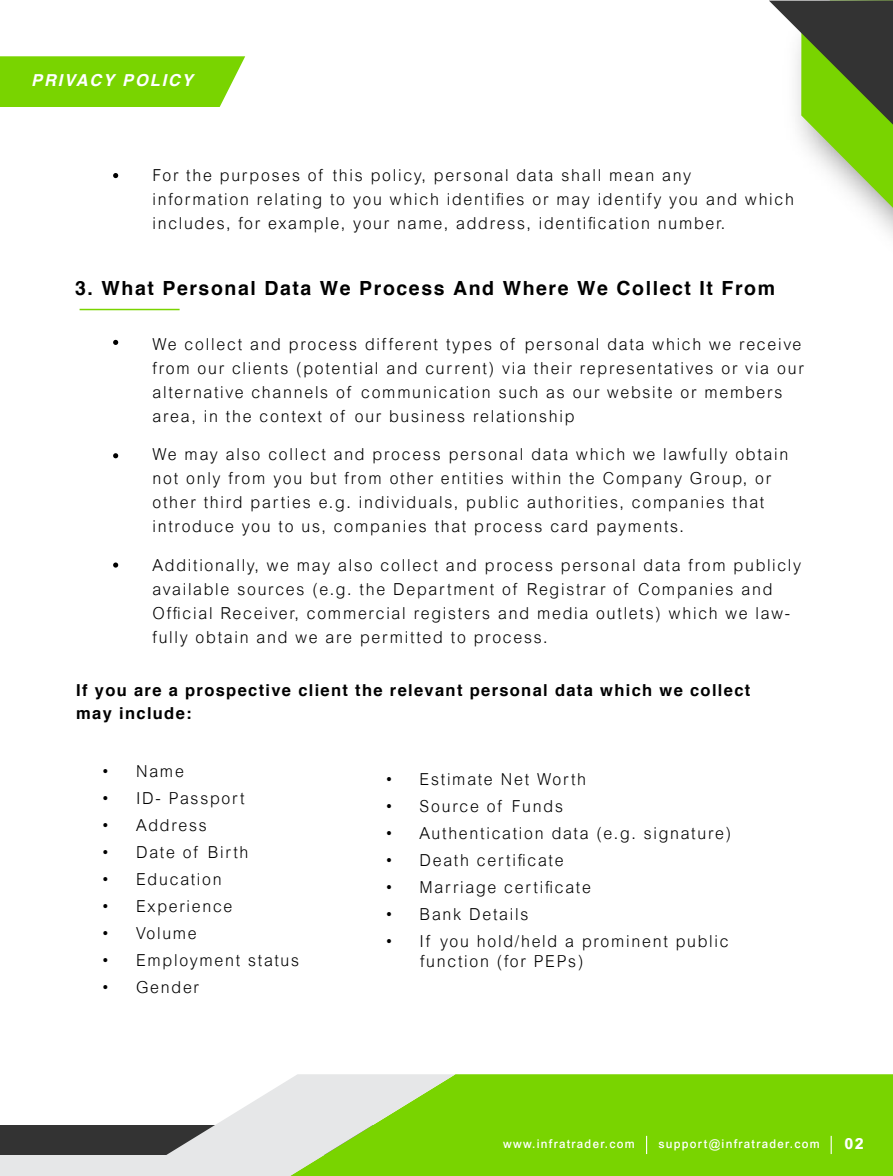
<style>
.page{position:relative;width:893px;height:1176px;background:#fff}
.page>*{position:absolute;margin:0;border:0;box-sizing:border-box;transform-origin:0 0}
.t1{font:700 19.5px "Helvetica";letter-spacing:.08em;color:#000}
.t2{font:300 16.5px/24px "Arial";letter-spacing:.11em;color:#000}
.t3{font:700 16.5px/22.5px "Helvetica";letter-spacing:.08em;color:#000}
.t4{font:italic 700 16.5px "Helvetica";letter-spacing:.11em;color:#fff}
.t5{font:800 15px "Arial";color:#fff}
.t6{font:500 12px "Arial";letter-spacing:.11em;color:#fff}
</style>
<div class="page">
<div style="left:0;top:1125px;width:892px;height:51px;background:#333"></div>
<div style="left:0;top:1156px;width:892px;height:20px;background:#e6e7e8"></div>
<div style="left:455px;top:1074px;width:437px;height:102px;background:#79d400"></div>
<svg style="left:132px;top:1074px;width:323px;height:102px"></svg>
<svg style="left:0;top:56px;width:245px;height:51px;background:#80d60e"></svg>
<svg style="left:646px;top:1136px;width:1px;height:18px"></svg>
<svg style="left:830px;top:1136px;width:1px;height:18px"></svg>
<svg style="left:769px;top:1px;width:123px;height:207px"></svg>
<hr style="left:80px;top:309px;width:99px;height:1px;background:#79d400">
<svg style="left:113px;top:173px;width:5px;height:5px"></svg>
<svg style="left:113px;top:340px;width:5px;height:5px"></svg>
<svg style="left:113px;top:453px;width:5px;height:5px"></svg>
<svg style="left:113px;top:562px;width:5px;height:6px"></svg>
<p class="t4" style="left:31px;top:67px;width:163px">PRIVACY POLICY</p>
<p class="t2" style="left:152px;top:163px;width:642px">For the purposes of this policy, personal data shall mean any<br>information relating to you which identifies or may identify you and which includes, for example, your name, address, identification number.</p>
<p class="t1" style="left:75px;top:275px;width:701px">3. What Personal Data We Process And Where We Collect It From</p>
<p class="t2" style="left:152px;top:332px;width:652px">We collect and process different types of personal data which we receive from our clients (potential and current) via their representatives or via our alternative channels of communication such as our website or members area, in the context of our business relationship</p>
<p class="t2" style="left:152px;top:442px;width:637px">We may also collect and process personal data which we lawfully obtain not only from you but from other entities within the Company Group, or other third parties e.g. individuals, public authorities, companies that introduce you to us, companies that process card payments.</p>
<p class="t2" style="left:152px;top:553px;width:650px">Additionally, we may also collect and process personal data from publicly available sources (e.g. the Department of Registrar of Companies and Official Receiver, commercial registers and media outlets) which we law&shy;fully obtain and we are permitted to process.</p>
<p class="t3" style="left:76px;top:679px;width:675px">If you are a prospective client the relevant personal data which we collect may include:</p>
<p class="t2" style="left:102px;top:760px;width:84px">• Name</p>
<p class="t2" style="left:102px;top:787px;width:144px">• ID- Passport</p>
<p class="t2" style="left:102px;top:814px;width:107px">• Address</p>
<p class="t2" style="left:102px;top:841px;width:148px">• Date of Birth</p>
<p class="t2" style="left:102px;top:868px;width:122px">• Education</p>
<p class="t2" style="left:102px;top:895px;width:132px">• Experience</p>
<p class="t2" style="left:102px;top:922px;width:97px">• Volume</p>
<p class="t2" style="left:102px;top:949px;width:199px">• Employment status</p>
<p class="t2" style="left:102px;top:976px;width:99px">• Gender</p>
<p class="t2" style="left:385px;top:767px;width:202px">• Estimate Net Worth</p>
<p class="t2" style="left:385px;top:794px;width:179px">• Source of Funds</p>
<p class="t2" style="left:385px;top:821px;width:347px">• Authentication data (e.g. signature)</p>
<p class="t2" style="left:385px;top:848px;width:180px">• Death certificate</p>
<p class="t2" style="left:385px;top:875px;width:207px">• Marriage certificate</p>
<p class="t2" style="left:385px;top:902px;width:145px">• Bank Details</p>
<p class="t2" style="left:420px;top:931px;width:310px;line-height:20.2px;text-indent:-35px">• If you hold/held a prominent public function (for PEPs)</p>
<p class="t6" style="left:503px;top:1136px;width:133px">www.infratrader.com</p>
<p class="t6" style="left:658px;top:1136px;width:163px">support@infratrader.com</p>
<p class="t5" style="left:844px;top:1135px;width:21px">02</p>
</div>
